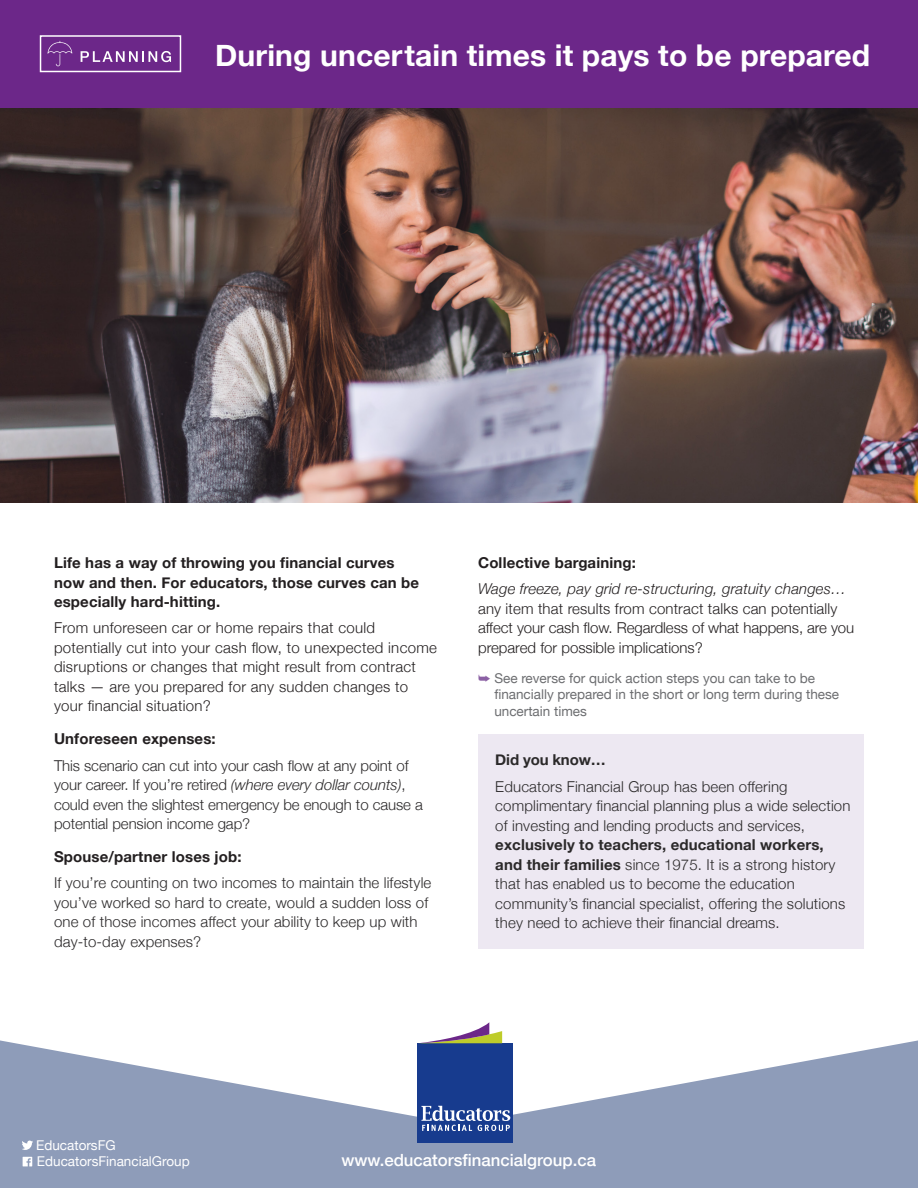
<style>
.page{position:relative;width:918px;height:1188px;background:#fff}
.page>*{position:absolute;margin:0;border:0;box-sizing:border-box;transform-origin:0 0}
.t1{font:700 30px "Helvetica Neue";letter-spacing:.005em;color:#fff}
.t2{font:500 16.8px "Helvetica Neue";color:#fff}
.t3{font:300 15px/19.5px "Helvetica Neue";letter-spacing:.01em;color:#2b292a}
.Body_Copy_-_End_of_s{font:300 15px/19.5px "Helvetica Neue";letter-spacing:.02em;color:#231f20}
.Body_Copy_-_End_of_s-2{font:300 15px/19.5px "Helvetica Neue";color:#231f20}
.Subtitle{font:700 15px/19.5px "Helvetica Neue";letter-spacing:.01em;color:#231f20}
.t4{font:700 15px "Helvetica Neue";letter-spacing:-.01em;color:#2b292a}
.t5{font:13.5px/16.5px "Helvetica Neue";color:#6c6d70}
.t6{font:13.5px "Helvetica Neue";color:#fff}
.s1{font-style:italic}
.s2{color:#8b60a4}
.s3{font-weight:700}
</style>
<div class="page">
<div style="left:0;top:0;width:918px;height:108px;background:#6c2789"></div>
<div style="left:40px;top:35px;width:141px;height:37px;border:2px solid #fff"></div>
<svg style="left:0;top:1038px;width:918px;height:150px;fill:#8e9cb9"></svg>
<div style="left:418px;top:1043px;width:95px;height:100px;background:#173b8e"></div>
<svg style="left:418px;top:1022px;width:84px;height:21px"></svg>
<svg style="left:421px;top:1106px;width:89px;height:25px"></svg>
<svg style="left:48px;top:41px;width:24px;height:25px"></svg>
<svg style="left:81px;top:51px;width:90px;height:11px"></svg>
<svg style="left:22px;top:1141px;width:11px;height:9px"></svg>
<svg style="left:23px;top:1157px;width:9px;height:9px"></svg>
<img style="left:0;top:108px;width:918px;height:395px">
<div style="left:478px;top:735px;width:386px;height:214px;background:#ede8f2"></div>
<p class="t1" style="left:215px;top:28px;width:657px">During uncertain times it pays to be prepared</p>
<p class="Subtitle" style="left:54px;top:552px;width:367px">Life has a way of throwing you financial curves now and then. For educators, those curves can be especially hard-hitting.</p>
<p class="Body_Copy_-_End_of_s" style="left:54px;top:617px;width:384px">From unforeseen car or home repairs that could potentially cut into your cash flow, to unexpected income disruptions or changes that might result from contract talks — are you prepared for any sudden changes to your financial situation?</p>
<p class="Subtitle" style="left:54px;top:728px;width:163px">Unforeseen expenses:</p>
<p class="t3" style="left:54px;top:755px;width:370px">This scenario can cut into your cash flow at any point of your career. If you’re retired <span class="s1">(where every dollar counts)</span>, could even the slightest emergency be enough to cause a potential pension income gap?</p>
<p class="Subtitle" style="left:54px;top:846px;width:189px">Spouse/partner loses job:</p>
<p class="t3" style="left:54px;top:872px;width:379px">If you’re counting on two incomes to maintain the lifestyle you’ve worked so hard to create, would a sudden loss of one of those incomes affect your ability to keep up with day-to-day expenses?</p>
<p class="Subtitle" style="left:478px;top:552px;width:159px">Collective bargaining:</p>
<p class="Body_Copy_-_End_of_s-2" style="left:478px;top:578px;width:378px"><span class="s1">Wage freeze, pay grid re-structuring, gratuity changes… </span>any item that results from contract talks can potentially affect your cash flow. Regardless of what happens, are you prepared for possible implications?</p>
<p class="t5" style="left:494px;top:669px;width:346px;text-indent:-16px"><span class="s2">➥</span> See reverse for quick action steps you can take to be financially prepared in the short or long term during these uncertain times</p>
<p class="t4" style="left:495px;top:746px;width:112px">Did you know…</p>
<p class="t3" style="left:495px;top:776px;width:357px">Educators Financial Group has been offering complimentary financial planning plus a wide selection of investing and lending products and services, <span class="s3">exclusively to teachers, educational workers, and their families</span> since 1975. It is a strong history that has enabled us to become the education community’s financial specialist, offering the solutions they need to achieve their financial dreams.</p>
<p class="t6" style="left:36px;top:1134px;width:81px">EducatorsFG</p>
<p class="t6" style="left:37px;top:1150px;width:154px">EducatorsFinancialGroup</p>
<p class="t2" style="left:341px;top:1147px;width:256px">www.educatorsfinancialgroup.ca</p>
</div>
